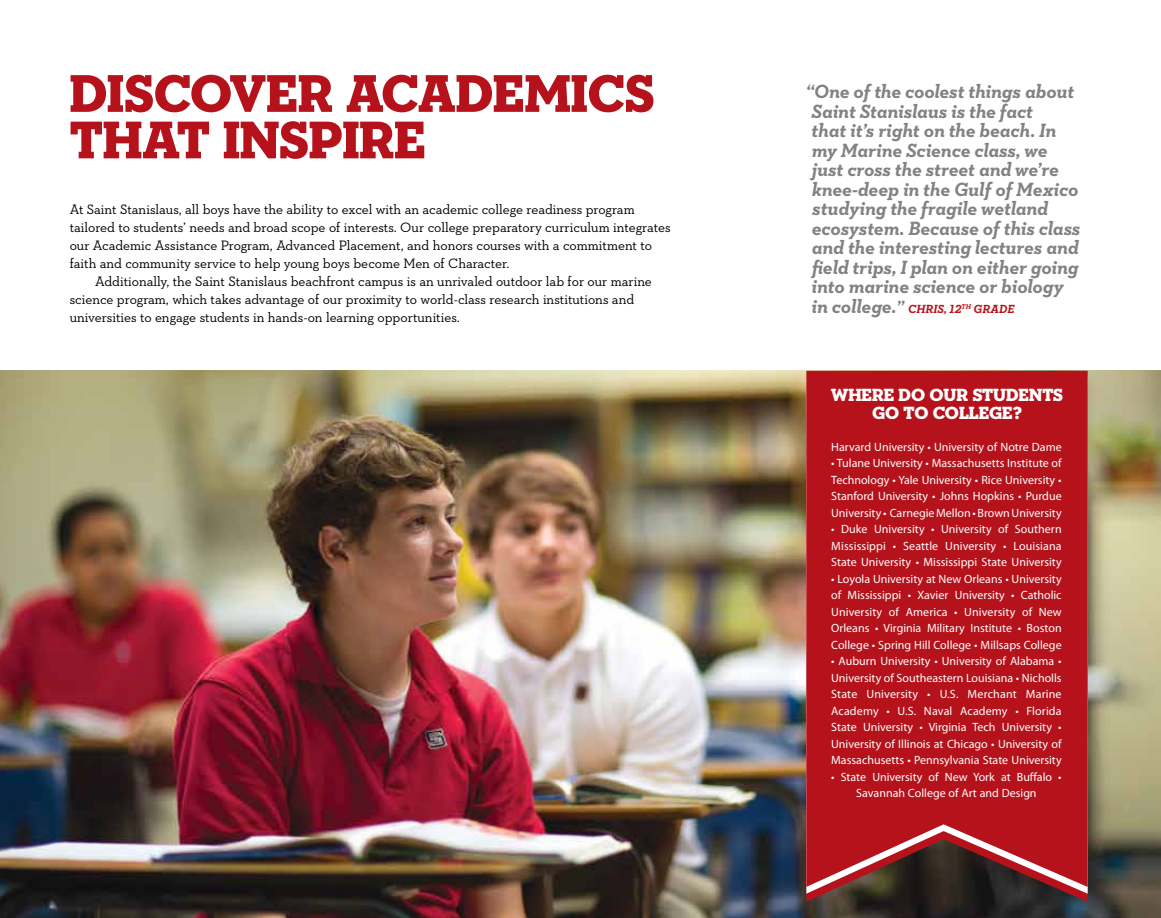
<style>
.page{position:relative;width:1161px;height:918px;background:#fff}
.page>*{position:absolute;margin:0;border:0;box-sizing:border-box;transform-origin:0 0}
.t1{font:54px/46.5px "Neutraface Slab Display Titling";letter-spacing:-.005em;color:#b5121b}
.t2{font:italic 700 19.5px/19.5px "Neutraface Slab Text";letter-spacing:-.005em;color:#808285}
.t3{font:18px/18px "Neutraface Slab Display Titling";color:#fff}
.t4{font:13.8px/18px "Neutraface Slab Text";letter-spacing:-.005em;color:#000}
.t5{font:12px/16.5px "Myriad Pro";color:#fff;text-align:justify}
.t6{font:italic 700 12px "Neutraface Slab Text";letter-spacing:.01em;color:#b5121b}
.s1{font-size:19.5px;color:#808285}
.s2{font-size:18px;color:#808285}
</style>
<div class="page">
<img style="left:0;top:371px;width:1161px;height:547px">
<svg style="left:806px;top:371px;width:282px;height:516px;background:#b1161f"></svg>
<h1 class="t1" style="left:70px;top:70px;width:583px">DISCOVER ACADEMICS<br>THAT INSPIRE</h1>
<p class="t2" style="left:812px;top:82px;width:271px;text-indent:-6px">“One of the coolest things about<br>Saint Stanislaus is the fact<br>that it’s right on the beach. In my Marine Science class, we just cross the street and we’re knee-deep in the Gulf of Mexico studying the fragile wetland ecosystem. Because of this class and the interesting lectures and field trips, I plan on either going into marine science or biology</p>
<p class="t6" style="left:812px;top:301px;width:204px"><span class="s1">in college.</span><span class="s2">”</span> Chris, 12<sup>th</sup> grade</p>
<p class="t4" style="left:70px;top:200px;width:602px">At Saint Stanislaus, all boys have the ability to excel with an academic college readiness program tailored to students’ needs and broad scope of interests. Our college preparatory curriculum integrates our Academic Assistance Program, Advanced Placement, and honors courses with a commitment to faith and community service to help young boys become Men of Character.</p>
<p class="t4" style="left:70px;top:272px;width:584px;text-indent:26px">Additionally, the Saint Stanislaus beachfront campus is an unrivaled outdoor lab for our marine science program, which takes advantage of our proximity to world-class research institutions and universities to engage students in hands-on learning opportunities.</p>
<h3 class="t3" style="left:872px;top:386px;width:192px;text-indent:-41px">WHERE DO OUR STUDENTS<br>GO TO COLL</h3>
<h3 class="t3" style="left:979px;top:404px;width:45px">EGE?</h3>
<p class="t5" style="left:831px;top:438px;width:232px">Harvard University • University of Notre Dame</p>
<p class="t5" style="left:831px;top:455px;width:232px">• Tulane University • Massachusetts Institute of Technology • Yale University • Rice University • Stanford University • Johns Hopkins • Purdue University • Carnegie Mellon • Brown University</p>
<p class="t5" style="left:831px;top:521px;width:232px">• Duke University • University of Southern Mississippi • Seattle University • Louisiana State University • Mississippi State University</p>
<p class="t5" style="left:831px;top:570px;width:232px">• Loyola University at New Orleans • University of Mississippi • Xavier University • Catholic University of America • University of New Orleans • Virginia Military Institute • Boston College • Spring Hill College • Millsaps College</p>
<p class="t5" style="left:831px;top:653px;width:232px">• Auburn University • University of Alabama • University of Southeastern Louisiana • Nicholls State University • U.S. Merchant Marine Academy • U.S. Naval Academy • Florida State University • Virginia Tech University • University of Illinois at Chicago • University of Massachusetts • Pennsylvania State University</p>
<p class="t5" style="left:831px;top:768px;width:232px;text-align:center">• State University of New York at Buffalo •<br>Savannah College of Art and Design</p>
</div>
